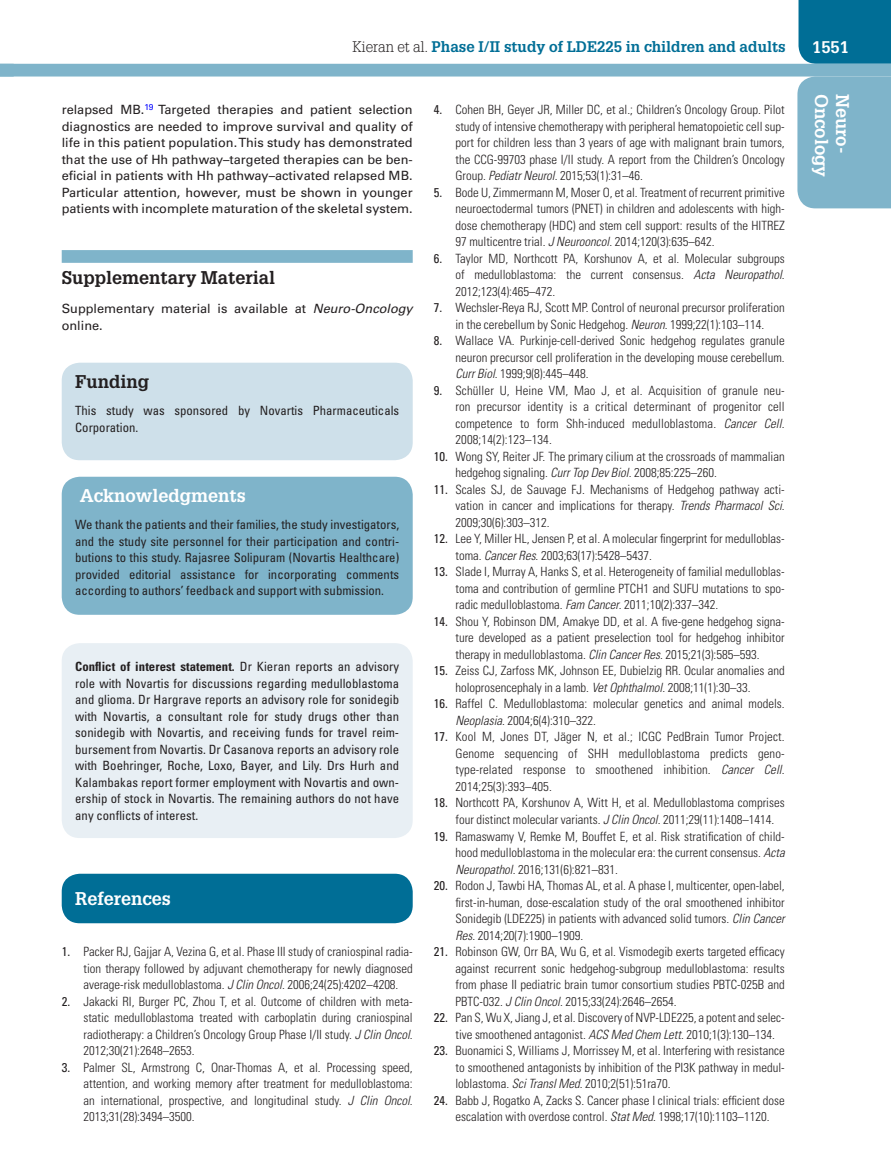
<style>
.page{position:relative;width:891px;height:1175px;background:#fff}
.page>*{position:absolute;margin:0;border:0;box-sizing:border-box;transform-origin:0 0}
.t1{font:700 18px "Glypha LT Std";color:#fff}
.t2{font:700 18px "Glypha LT Std";color:#231f20}
.t3{font:700 16.5px "Glypha LT Std";color:#fff}
.t4{font:700 15px "Glypha LT Std";color:#006e96}
.t5{font:300 condensed 12.75px/16.5px "Univers LT Std";color:#231f20;text-align:justify}
.t6{font:condensed 12.75px/16.5px "Univers LT Std";color:#231f20;text-align:justify}
.t7{font:12.75px/16.5px "Univers LT Std";color:#231f20;text-align:justify}
.s1{font-weight:300;color:#231f20}
.s2{font-weight:400}
.s3{font-style:italic}
.s4{font-weight:700}
</style>
<div class="page">
<div style="left:799px;top:0;width:92px;height:64px;background:#006e96"></div>
<div style="left:0;top:64px;width:891px;height:12px;background:#7fb4ca"></div>
<div style="left:797px;top:76px;width:94px;height:132px;background:#7fb4ca"></div>
<div style="left:62px;top:250px;width:351px;height:13px;background:#7fb4ca"></div>
<div style="left:62px;top:363px;width:351px;height:97px;background:#cee0ea;border-radius:18px"></div>
<div style="left:62px;top:477px;width:351px;height:138px;background:#7fb4ca;border-radius:18px"></div>
<div style="left:62px;top:643px;width:351px;height:195px;background:#e8eff4;border-radius:18px"></div>
<div style="left:62px;top:873px;width:351px;height:50px;background:#006e96;border-radius:18px"></div>
<p class="t4" style="left:353px;top:37px;width:435px"><span class="s1">Kieran et al.</span> Phase I/II study of LDE225 in children and adults</p>
<p class="t3" style="left:812px;top:37px;width:38px">1551</p>
<h1 class="t1" style="left:833px;top:94px;width:85px;rotate:90deg">Oncology</h1>
<h1 class="t1" style="left:854px;top:94px;width:61px;rotate:90deg">Neuro-</h1>
<p class="t7" style="left:62px;top:102px;width:353px">relapsed MB.<sup>19</sup> Targeted therapies and patient selection diagnostics are needed to improve survival and quality of life in this patient population. This study has demonstrated that the use of Hh pathway–targeted therapies can be ben&shy;eficial in patients with Hh pathway–activated relapsed MB.<br>Particular attention, however, must be shown in younger patients with incomplete maturation of the skeletal system.</p>
<p class="t5" style="left:455px;top:101px;width:331px;text-indent:-22px"><span class="s2">4.</span> Cohen BH, Geyer JR, Miller DC, et al.; Children’s Oncology Group. Pilot study of intensive chemotherapy with peripheral hematopoietic cell sup&shy;port for children less than 3 years of age with malignant brain tumors, the CCG-99703 phase I/II study. A report from the Children’s Oncology Group. <span class="s3">Pediatr Neurol</span>. 2015;53(1):31–46.</p>
<p class="t5" style="left:455px;top:184px;width:331px;text-indent:-22px"><span class="s2">5.</span> Bode U, Zimmermann M, Moser O, et al. Treatment of recurrent primitive neuroectodermal tumors (PNET) in children and adolescents with high&shy;dose chemotherapy (HDC) and stem cell support: results of the HITREZ 97 multicentre trial. <span class="s3">J Neurooncol</span>. 2014;120(3):635–642.</p>
<p class="t5" style="left:455px;top:250px;width:331px;text-indent:-22px"><span class="s2">6.</span> Taylor MD, Northcott PA, Korshunov A, et al. Molecular subgroups of medulloblastoma: the current consensus. <span class="s3">Acta Neuropathol</span>.<br>2012;123(4):465–472.</p>
<p class="t5" style="left:434px;top:299px;width:353px;text-align:center"><span class="s2">7.</span> Wechsler-Reya RJ, Scott MP. Control of neuronal precursor proliferation in the cerebellum by Sonic Hedgehog. <span class="s3">Neuron</span>. 1999;22(1):103–114.</p>
<p class="t5" style="left:455px;top:332px;width:331px;text-indent:-22px"><span class="s2">8.</span> Wallace VA. Purkinje-cell-derived Sonic hedgehog regulates granule neuron precursor cell proliferation in the developing mouse cerebellum.<br><span class="s3">Curr Biol</span>. 1999;9(8):445–448.</p>
<p class="t5" style="left:455px;top:382px;width:331px;text-indent:-22px"><span class="s2">9.</span> Schüller U, Heine VM, Mao J, et al. Acquisition of granule neu&shy;ron precursor identity is a critical determinant of progenitor cell competence to form Shh-induced medulloblastoma. <span class="s3">Cancer Cell</span>.<br>2008;14(2):123–134.</p>
<p class="t5" style="left:455px;top:448px;width:331px;text-indent:-22px"><span class="s2">10.</span> Wong SY, Reiter JF. The primary cilium at the crossroads of mammalian hedgehog signaling. <span class="s3">Curr Top Dev Biol</span>. 2008;85:225–260.</p>
<p class="t5" style="left:455px;top:481px;width:331px;text-indent:-22px"><span class="s2">11.</span> Scales SJ, de Sauvage FJ. Mechanisms of Hedgehog pathway acti&shy;vation in cancer and implications for therapy. <span class="s3">Trends Pharmacol Sci</span>.<br>2009;30(6):303–312.</p>
<p class="t5" style="left:455px;top:530px;width:331px;text-indent:-22px"><span class="s2">12.</span> Lee Y, Miller HL, Jensen P, et al. A molecular fingerprint for medulloblas&shy;toma. <span class="s3">Cancer Res</span>. 2003;63(17):5428–5437.</p>
<p class="t5" style="left:455px;top:563px;width:331px;text-indent:-22px"><span class="s2">13.</span> Slade I, Murray A, Hanks S, et al. Heterogeneity of familial medulloblas&shy;toma and contribution of germline PTCH1 and SUFU mutations to spo&shy;radic medulloblastoma. <span class="s3">Fam Cancer</span>. 2011;10(2):337–342.</p>
<p class="t5" style="left:455px;top:613px;width:331px;text-indent:-22px"><span class="s2">14.</span> Shou Y, Robinson DM, Amakye DD, et al. A five-gene hedgehog signa&shy;ture developed as a patient preselection tool for hedgehog inhibitor therapy in medulloblastoma. <span class="s3">Clin Cancer Res</span>. 2015;21(3):585–593.</p>
<p class="t5" style="left:455px;top:662px;width:331px;text-indent:-22px"><span class="s2">15.</span> Zeiss CJ, Zarfoss MK, Johnson EE, Dubielzig RR. Ocular anomalies and holoprosencephaly in a lamb. <span class="s3">Vet Ophthalmol</span>. 2008;11(1):30–33.</p>
<p class="t5" style="left:455px;top:695px;width:331px;text-indent:-22px"><span class="s2">16.</span> Raffel C. Medulloblastoma: molecular genetics and animal models.<br><span class="s3">Neoplasia</span>. 2004;6(4):310–322.</p>
<p class="t5" style="left:455px;top:728px;width:331px;text-indent:-22px"><span class="s2">17.</span> Kool M, Jones DT, Jäger N, et al.; ICGC PedBrain Tumor Project.<br>Genome sequencing of SHH medulloblastoma predicts geno&shy;type-related response to smoothened inhibition. <span class="s3">Cancer Cell</span>.<br>2014;25(3):393–405.</p>
<p class="t5" style="left:455px;top:794px;width:331px;text-indent:-22px"><span class="s2">18.</span> Northcott PA, Korshunov A, Witt H, et al. Medulloblastoma comprises four distinct molecular variants. <span class="s3">J Clin Oncol</span>. 2011;29(11):1408–1414.</p>
<p class="t5" style="left:455px;top:827px;width:331px;text-indent:-22px"><span class="s2">19.</span> Ramaswamy V, Remke M, Bouffet E, et al. Risk stratification of child&shy;hood medulloblastoma in the molecular era: the current consensus. <span class="s3">Acta Neuropathol</span>. 2016;131(6):821–831.</p>
<p class="t5" style="left:455px;top:877px;width:331px;text-indent:-22px"><span class="s2">20.</span> Rodon J, Tawbi HA, Thomas AL, et al. A phase I, multicenter, open-label, first-in-human, dose-escalation study of the oral smoothened inhibitor Sonidegib (LDE225) in patients with advanced solid tumors. <span class="s3">Clin Cancer Res</span>. 2014;20(7):1900–1909.</p>
<p class="t5" style="left:455px;top:943px;width:331px;text-indent:-22px"><span class="s2">21.</span> Robinson GW, Orr BA, Wu G, et al. Vismodegib exerts targeted efficacy against recurrent sonic hedgehog-subgroup medulloblastoma: results from phase II pediatric brain tumor consortium studies PBTC-025B and PBTC-032. <span class="s3">J Clin Oncol</span>. 2015;33(24):2646–2654.</p>
<p class="t5" style="left:455px;top:1009px;width:331px;text-indent:-22px"><span class="s2">22.</span> Pan S, Wu X, Jiang J, et al. Discovery of NVP-LDE225, a potent and selec&shy;tive smoothened antagonist. <span class="s3">ACS Med Chem Lett</span>. 2010;1(3):130–134.</p>
<p class="t5" style="left:455px;top:1042px;width:331px;text-indent:-22px"><span class="s2">23.</span> Buonamici S, Williams J, Morrissey M, et al. Interfering with resistance to smoothened antagonists by inhibition of the PI3K pathway in medul&shy;loblastoma. <span class="s3">Sci Transl Med</span>. 2010;2(51):51ra70.</p>
<p class="t5" style="left:434px;top:1091px;width:353px;text-align:center"><span class="s2">24.</span> Babb J, Rogatko A, Zacks S. Cancer phase I clinical trials: efficient dose escalation with overdose control. <span class="s3">Stat Med</span>. 1998;17(10):1103–1120.</p>
<h1 class="t2" style="left:62px;top:266px;width:215px">Supplementary Material</h1>
<p class="t7" style="left:62px;top:300px;width:353px">Supplementary material is available at <span class="s3">Neuro-Oncology </span>online.</p>
<h1 class="t2" style="left:75px;top:370px;width:76px">Funding</h1>
<p class="t6" style="left:75px;top:402px;width:326px">This study was sponsored by Novartis Pharmaceuticals<br>Corporation.</p>
<h1 class="t1" style="left:80px;top:484px;width:168px">Acknowledgments</h1>
<p class="t6" style="left:75px;top:516px;width:326px">We thank the patients and their families, the study investigators, and the study site personnel for their participation and contri&shy;butions to this study. Rajasree Solipuram (Novartis Healthcare) provided editorial assistance for incorporating comments according to authors’ feedback and support with submission.</p>
<p class="t6" style="left:75px;top:658px;width:326px"><span class="s4">Conflict of interest statement.</span> Dr Kieran reports an advisory role with Novartis for discussions regarding medulloblastoma and glioma. Dr Hargrave reports an advisory role for sonidegib with Novartis, a consultant role for study drugs other than sonidegib with Novartis, and receiving funds for travel reim&shy;bursement from Novartis. Dr Casanova reports an advisory role with Boehringer, Roche, Loxo, Bayer, and Lily. Drs Hurh and Kalambakas report former employment with Novartis and own&shy;ership of stock in Novartis. The remaining authors do not have any conflicts of interest.</p>
<h1 class="t1" style="left:75px;top:887px;width:97px">References</h1>
<p class="t5" style="left:83px;top:943px;width:331px;text-indent:-22px"><span class="s2">1.</span> Packer RJ, Gajjar A, Vezina G, et al. Phase III study of craniospinal radia&shy;tion therapy followed by adjuvant chemotherapy for newly diagnosed average-risk medulloblastoma. <span class="s3">J Clin Oncol</span>. 2006;24(25):4202–4208.</p>
<p class="t5" style="left:83px;top:993px;width:331px;text-indent:-22px"><span class="s2">2.</span> Jakacki RI, Burger PC, Zhou T, et al. Outcome of children with meta&shy;static medulloblastoma treated with carboplatin during craniospinal radiotherapy: a Children’s Oncology Group Phase I/II study. <span class="s3">J Clin Oncol</span>.<br>2012;30(21):2648–2653.</p>
<p class="t5" style="left:83px;top:1059px;width:331px;text-indent:-22px"><span class="s2">3.</span> Palmer SL, Armstrong C, Onar-Thomas A, et al. Processing speed, attention, and working memory after treatment for medulloblastoma: an international, prospective, and longitudinal study. <span class="s3">J Clin Oncol</span>.<br>2013;31(28):3494–3500.</p>
</div>
